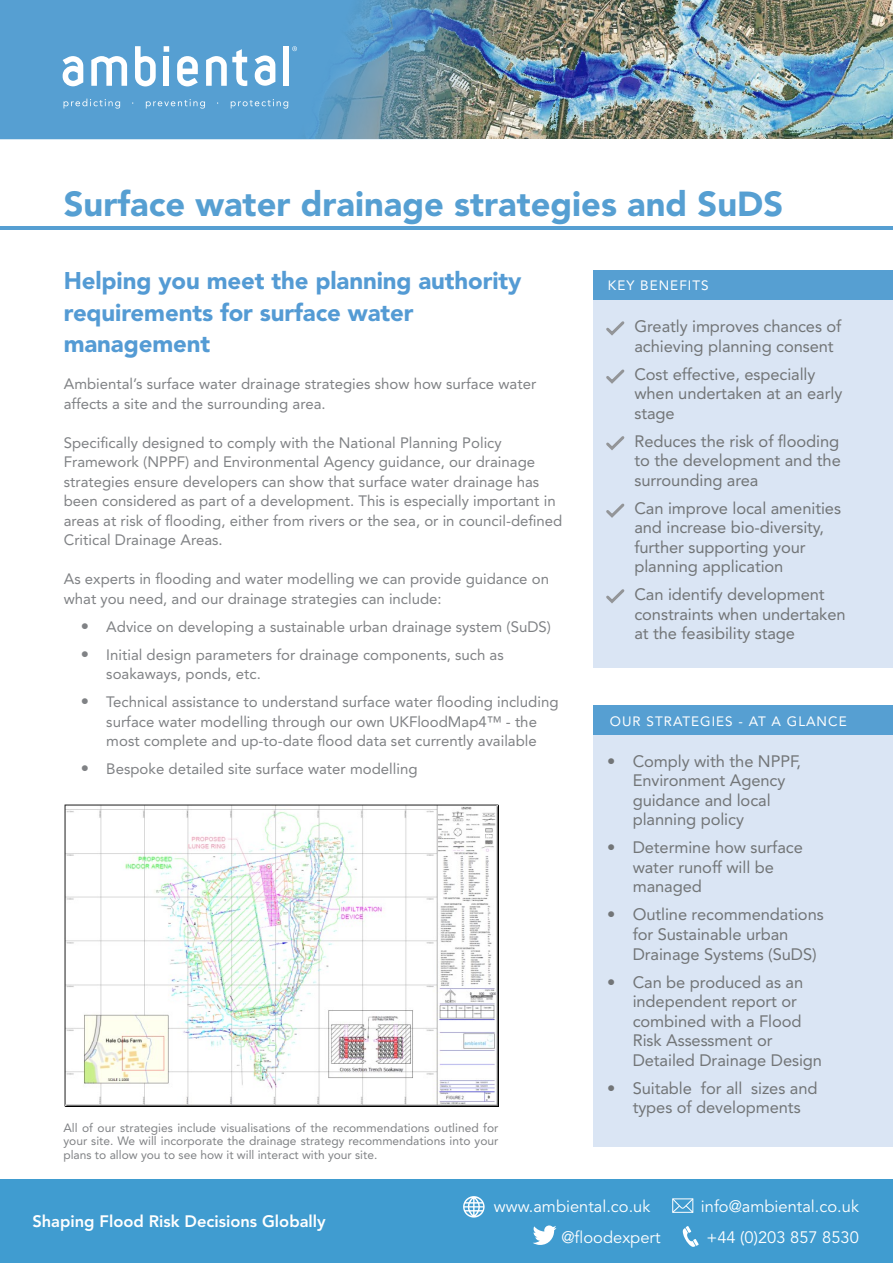
<style>
.page{position:relative;width:893px;height:1263px;background:#fff}
.page>*{position:absolute;margin:0;border:0;box-sizing:border-box;transform-origin:0 0}
.t1{font:900 34.5px "Avenir LT Std";color:#569fd2}
.t2{font:900 24px/31.5px "Avenir LT Std";letter-spacing:-.005em;color:#549bd4}
.t3{font:16.5px/19.5px "Avenir LT Std";letter-spacing:-.005em;color:#727577}
.t4{font:16.5px "Avenir";color:#fff}
.t5{font:800 16.5px "Avenir";color:#fff}
.t6{font:15px/19.5px "Avenir LT Std";color:#808285}
.t7{font:13.5px "Avenir LT Std";letter-spacing:.075em;color:#fff}
.t8{font:12px/13.5px "Avenir LT Std";color:#808285;text-align:justify}
.s1{font-size:16.5px}
</style>
<div class="page">
<hr style="left:0;top:227px;width:893px;height:3px;background:#569fd2">
<img style="left:64px;top:804px;width:434px;height:303px">
<div style="left:594px;top:735px;width:299px;height:412px;background:#dae5f4"></div>
<div style="left:594px;top:705px;width:299px;height:30px;background:#569fd2"></div>
<img style="left:649px;top:0;width:244px;height:138px">
<img style="left:0;top:0;width:649px;height:139px">
<svg style="left:91px;top:56px;width:36px;height:30px"></svg>
<svg style="left:135px;top:46px;width:21px;height:40px"></svg>
<svg style="left:164px;top:46px;width:5px;height:6px"></svg>
<div style="left:164px;top:57px;width:5px;height:29px;background:#fff"></div>
<svg style="left:177px;top:56px;width:21px;height:30px"></svg>
<div style="left:283px;top:46px;width:5px;height:40px;background:#fff"></div>
<svg style="left:63px;top:56px;width:20px;height:30px"></svg>
<svg style="left:255px;top:55px;width:20px;height:31px"></svg>
<svg style="left:206px;top:49px;width:41px;height:37px"></svg>
<svg style="left:292px;top:46px;width:5px;height:5px"></svg>
<svg style="left:64px;top:99px;width:56px;height:10px"></svg>
<svg style="left:146px;top:99px;width:59px;height:10px"></svg>
<svg style="left:231px;top:99px;width:57px;height:10px"></svg>
<div style="left:594px;top:300px;width:299px;height:367px;background:#dae5f4"></div>
<div style="left:594px;top:270px;width:299px;height:30px;background:#569fd2"></div>
<svg style="left:606px;top:321px;width:19px;height:15px"></svg>
<svg style="left:606px;top:369px;width:19px;height:15px"></svg>
<svg style="left:606px;top:436px;width:19px;height:14px"></svg>
<svg style="left:606px;top:503px;width:19px;height:15px"></svg>
<svg style="left:606px;top:589px;width:19px;height:15px"></svg>
<div style="left:0;top:1179px;width:893px;height:84px;background:#409cd0"></div>
<svg style="left:533px;top:1225px;width:24px;height:20px"></svg>
<svg style="left:463px;top:1196px;width:22px;height:21px"></svg>
<svg style="left:672px;top:1198px;width:21px;height:15px"></svg>
<svg style="left:683px;top:1226px;width:16px;height:21px"></svg>
<h1 class="t1" style="left:64px;top:183px;width:721px">Surface water drainage strategies and SuDS</h1>
<h2 class="t2" style="left:64px;top:265px;width:459px">Helping you meet the planning authority requirements for surface water management</h2>
<p class="t6" style="left:64px;top:374px;width:474px">Ambiental’s surface water drainage strategies show how surface water affects a site and the surrounding area.</p>
<p class="t6" style="left:64px;top:433px;width:500px">Specifically designed to comply with the National Planning Policy Framework (NPPF) and Environmental Agency guidance, our drainage strategies ensure developers can show that surface water drainage has been considered as part of a development. This is especially important in areas at risk of flooding, either from rivers or the sea, or in council-defined Critical Drainage Areas.</p>
<p class="t6" style="left:64px;top:569px;width:487px">As experts in flooding and water modelling we can provide guidance on what you need, and our drainage strategies can include:</p>
<p class="t6" style="left:81px;top:617px;width:472px"><span class="s1">•</span> Advice on developing a sustainable urban drainage system (SuDS)</p>
<p class="t6" style="left:106px;top:645px;width:399px;text-indent:-26px"><span class="s1">•</span> Initial design parameters for drainage components, such as soakaways, ponds, etc.</p>
<p class="t6" style="left:81px;top:692px;width:479px;text-align:center"><span class="s1">•</span> Technical assistance to understand surface water flooding including surface water modelling through our own UKFloodMap4™ - the<br>most complete and up-to-date flood data set currently available</p>
<p class="t6" style="left:81px;top:759px;width:338px"><span class="s1">•</span> Bespoke detailed site surface water modelling</p>
<p class="t8" style="left:63px;top:1121px;width:436px">All of our strategies include visualisations of the recommendations outlined for your site. We will incorporate the drainage strategy recommendations into your plans to allow you to see how it will interact with your site.</p>
<p class="t7" style="left:608px;top:277px;width:102px">KEY BENEFITS</p>
<p class="t3" style="left:634px;top:317px;width:209px">Greatly improves chances of achieving planning consent</p>
<p class="t3" style="left:634px;top:364px;width:209px">Cost effective, especially when undertaken at an early stage</p>
<p class="t3" style="left:634px;top:431px;width:208px;text-align:justify">Reduces the risk of flooding to the development and the surrounding area</p>
<p class="t3" style="left:634px;top:498px;width:208px">Can improve local amenities and increase bio-diversity, further supporting your planning application</p>
<p class="t3" style="left:634px;top:585px;width:213px">Can identify development constraints when undertaken at the feasibility stage</p>
<p class="t7" style="left:610px;top:713px;width:238px">OUR STRATEGIES - AT A GLANCE</p>
<p class="t3" style="left:633px;top:752px;width:170px;text-indent:-26px">• Comply with the NPPF,<br>Environment Agency guidance and local planning policy</p>
<p class="t3" style="left:633px;top:838px;width:172px;text-indent:-26px">• Determine how surface water runoff will be managed</p>
<p class="t3" style="left:633px;top:905px;width:193px;text-indent:-26px">• Outline recommendations for Sustainable urban<br>Drainage Systems (SuDS)</p>
<p class="t3" style="left:633px;top:972px;width:191px;text-indent:-26px">• Can be produced as an independent report or combined with a Flood<br>Risk Assessment or<br>Detailed Drainage Design</p>
<p class="t3" style="left:607px;top:1078px;width:212px;text-align:center">• Suitable for all sizes and types of developments</p>
<p class="t5" style="left:32px;top:1212px;width:295px">Shaping Flood Risk Decisions Globally</p>
<p class="t4" style="left:494px;top:1196px;width:158px">www.ambiental.co.uk</p>
<p class="t4" style="left:701px;top:1196px;width:160px">info@ambiental.co.uk</p>
<p class="t4" style="left:561px;top:1228px;width:101px">@floodexpert</p>
<p class="t4" style="left:706px;top:1228px;width:154px">+44 (0)203 857 8530</p>
</div>
